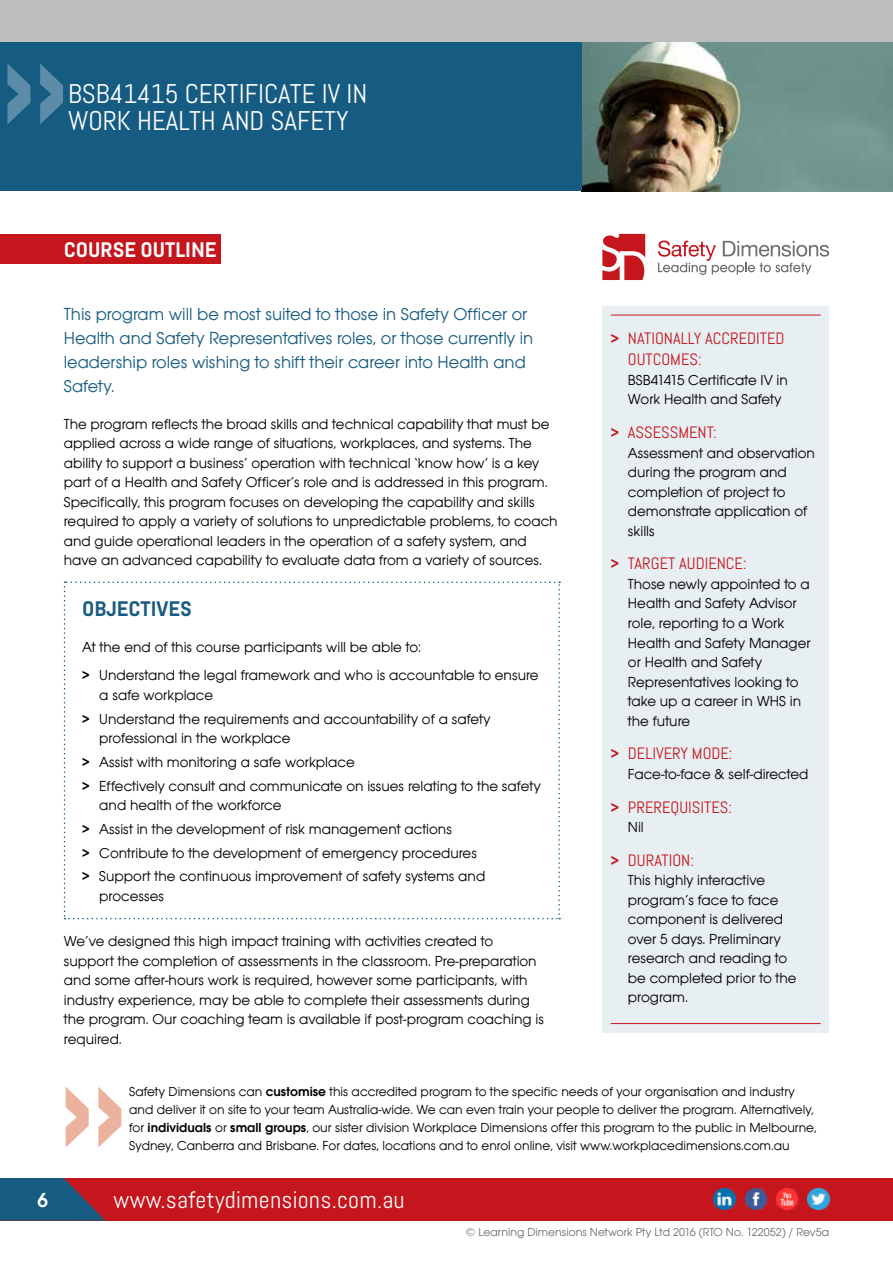
<style>
.page{position:relative;width:893px;height:1263px;background:#fff}
.page>*{position:absolute;margin:0;border:0;box-sizing:border-box;transform-origin:0 0}
.t1{font:27px/27px "Abel Pro";color:#fff}
.t2{font:24px "Abel Pro";letter-spacing:.01em;color:#fff}
.t3{font:700 21px "Abel Pro";color:#fff}
.t4{font:700 21px "Abel Pro";color:#165b81}
.t5{font:600 21px "Avant Gar Got Itc TEE";color:#fff}
.t6{font:18px/24px "Avant Gar Got Itc TEE";color:#165b81}
.t7{font:16.5px/21px "Abel Pro";color:#c4161c}
.t8{font:15px/19.5px "Avant Gar Got Itc TEE";color:#000}
.t9{font:13.5px/18px "Avant Gar Got Itc TEE";color:#000}
.t10{font:12px "Avant Gar Got Itc TEE";color:#6d6e71}
.s1{font-weight:600}
.s2{font-family:"Avant Gar Got Itc TEE";font-weight:600}
</style>
<div class="page">
<div style="left:0;top:0;width:893px;height:43px;background:#bcbec0"></div>
<div style="left:0;top:1178px;width:893px;height:42px;background:#c4161c"></div>
<svg style="left:0;top:1178px;width:105px;height:42px"></svg>
<img style="left:714px;top:1188px;width:21px;height:22px">
<img style="left:745px;top:1188px;width:21px;height:22px">
<img style="left:777px;top:1188px;width:21px;height:22px">
<img style="left:808px;top:1188px;width:21px;height:22px">
<div style="left:0;top:234px;width:221px;height:30px;background:#c4161c"></div>
<hr style="left:892px;top:234px;width:1px;height:30px;background:#c4161c">
<svg style="left:658px;top:240px;width:171px;height:35px"></svg>
<svg style="left:602px;top:234px;width:43px;height:46px"></svg>
<svg style="left:64px;top:581px;width:496px;height:338px"></svg>
<img style="left:581px;top:43px;width:312px;height:148px">
<div style="left:0;top:43px;width:581px;height:148px;background:#165b81"></div>
<svg style="left:7px;top:63px;width:56px;height:61px"></svg>
<div style="left:602px;top:306px;width:227px;height:726px;background:#e8eff3"></div>
<hr style="left:611px;top:1023px;width:210px;height:1px;background:#c4161c">
<hr style="left:611px;top:315px;width:210px;height:1px;background:#c4161c">
<svg style="left:66px;top:1087px;width:55px;height:60px"></svg>
<h1 class="t1" style="left:68px;top:80px;width:301px">BSB41415 CERTIFICATE IV IN<br>WORK HEALTH AND SAFETY</h1>
<h3 class="t3" style="left:64px;top:235px;width:154px">COURSE OUTLINE</h3>
<p class="t6" style="left:64px;top:302px;width:471px">This program will be most suited to those in Safety Officer or Health and Safety Representatives roles, or those currently in leadership roles wishing to shift their career into Health and Safety.</p>
<p class="t8" style="left:64px;top:414px;width:495px">The program reflects the broad skills and technical capability that must be applied across a wide range of situations, workplaces, and systems. The ability to support a business’ operation with technical ‘know how’ is a key part of a Health and Safety Officer’s role and is addressed in this program.<br>Specifically, this program focuses on developing the capability and skills required to apply a variety of solutions to unpredictable problems, to coach and guide operational leaders in the operation of a safety system, and have an advanced capability to evaluate data from a variety of sources.</p>
<h3 class="t4" style="left:82px;top:594px;width:111px">OBJECTIVES</h3>
<p class="t8" style="left:82px;top:633px;width:458px;line-height:28px">At the end of this course participants will be able to:<br><span class="s1">&gt;</span> Understand the legal framework and who is accountable to ensure</p>
<p class="t8" style="left:82px;top:683px;width:410px;line-height:23.7px;text-indent:17px">a safe workplace<br><span class="s1">&gt;</span> Understand the requirements and accountability of a safety</p>
<p class="t8" style="left:82px;top:726px;width:460px;line-height:23.7px;text-indent:17px">professional in the workplace<br><span class="s1">&gt;</span> Assist with monitoring a safe workplace<br><span class="s1">&gt;</span> Effectively consult and communicate on issues relating to the safety</p>
<p class="t8" style="left:82px;top:793px;width:405px;line-height:23.7px;text-indent:17px">and health of the workforce<br><span class="s1">&gt;</span> Assist in the development of risk management actions<br><span class="s1">&gt;</span> Contribute to the development of emergency procedures <span class="s1">&gt;</span> Support the continuous improvement of safety systems and</p>
<p class="t8" style="left:99px;top:886px;width:66px">processes</p>
<p class="t8" style="left:64px;top:931px;width:482px">We’ve designed this high impact training with activities created to support the completion of assessments in the classroom. Pre-preparation and some after-hours work is required, however some participants, with industry experience, may be able to complete their assessments during the program. Our coaching team is available if post-program coaching is required.</p>
<p class="t7" style="left:628px;top:328px;width:158px;text-indent:-17px"><span class="s2">&gt;</span> NATIONALLY ACCREDITED<br>OUTCOMES:</p>
<p class="t8" style="left:628px;top:370px;width:162px">BSB41415 Certificate IV in<br>Work Health and Safety</p>
<p class="t7" style="left:611px;top:422px;width:107px"><span class="s2">&gt;</span> ASSESSMENT:</p>
<p class="t8" style="left:628px;top:443px;width:188px">Assessment and observation during the program and completion of project to demonstrate application of skills</p>
<p class="t7" style="left:611px;top:553px;width:137px"><span class="s2">&gt;</span> TARGET AUDIENCE:</p>
<p class="t8" style="left:628px;top:574px;width:184px">Those newly appointed to a<br>Health and Safety Advisor role, reporting to a Work<br>Health and Safety Manager or Health and Safety<br>Representatives looking to take up a career in WHS in the future</p>
<p class="t7" style="left:611px;top:743px;width:123px"><span class="s2">&gt;</span> DELIVERY MODE:</p>
<p class="t8" style="left:628px;top:764px;width:182px">Face-to-face &amp; self-directed</p>
<p class="t7" style="left:611px;top:796px;width:123px"><span class="s2">&gt;</span> PREREQUISITES:</p>
<p class="t8" style="left:628px;top:817px;width:17px">Nil</p>
<p class="t7" style="left:611px;top:850px;width:84px"><span class="s2">&gt;</span> DURATION:</p>
<p class="t8" style="left:628px;top:871px;width:170px">This highly interactive program’s face to face component is delivered over 5 days. Preliminary research and reading to be completed prior to the program.</p>
<h3 class="t5" style="left:38px;top:1188px;width:12px">6</h3>
<p class="t9" style="left:129px;top:1082px;width:689px">Safety Dimensions can <span class="s1">customise</span> this accredited program to the specific needs of your organisation and industry and deliver it on site to your team Australia-wide. We can even train your people to deliver the program. Alternatively, for <span class="s1">individuals</span> or <span class="s1">small groups</span>, our sister division Workplace Dimensions offer this program to the public in Melbourne, Sydney, Canberra and Brisbane. For dates, locations and to enrol online, visit www.workplacedimensions.com.au</p>
<h2 class="t2" style="left:114px;top:1185px;width:293px">www.safetydimensions.com.au</h2>
<p class="t10" style="left:466px;top:1225px;width:365px">© Learning Dimensions Network Pty Ltd 2016 (RTO No. 122052) / Rev5a</p>
</div>
